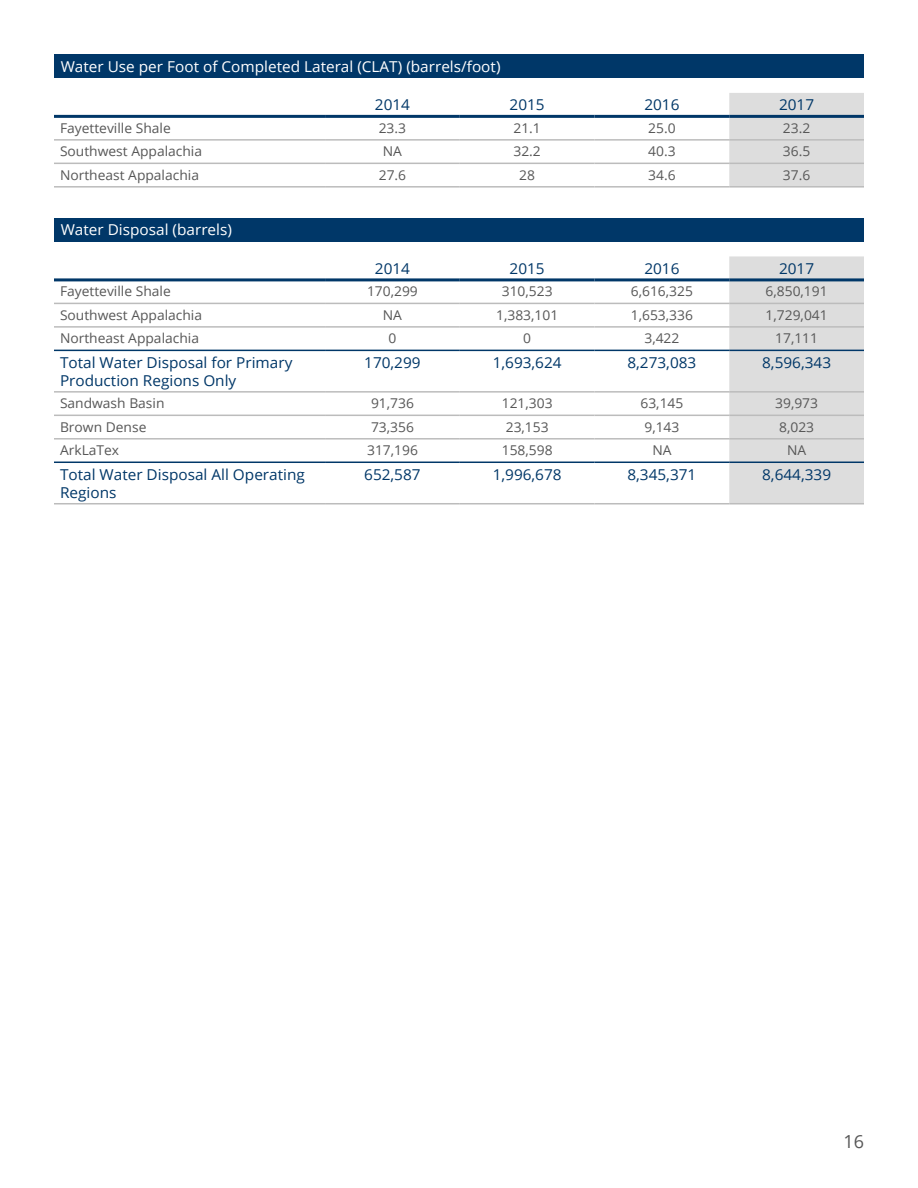
<style>
.page{position:relative;width:918px;height:1188px;background:#fff}
.page>*{position:absolute;margin:0;border:0;box-sizing:border-box;transform-origin:0 0}
.t1{font:18px "Open Sans";color:#575757}
.t2{font:15px/18px "Open Sans";color:#003768}
.t3{font:15px "Open Sans";color:#fff}
.t4{font:13.5px "Open Sans";color:#575757}
</style>
<div class="page">
<div style="left:729px;top:93px;width:135px;height:93px;background:#ddd"></div>
<hr style="left:54px;top:139px;width:271px;height:2px;background:#bcbcbc">
<hr style="left:325px;top:139px;width:135px;height:2px;background:#bcbcbc">
<hr style="left:460px;top:139px;width:135px;height:2px;background:#bcbcbc">
<hr style="left:595px;top:139px;width:134px;height:2px;background:#bcbcbc">
<hr style="left:729px;top:139px;width:135px;height:2px;background:#bcbcbc">
<hr style="left:54px;top:163px;width:271px;height:1px;background:#bcbcbc">
<hr style="left:325px;top:163px;width:135px;height:1px;background:#bcbcbc">
<hr style="left:460px;top:163px;width:135px;height:1px;background:#bcbcbc">
<hr style="left:595px;top:163px;width:134px;height:1px;background:#bcbcbc">
<hr style="left:729px;top:163px;width:135px;height:1px;background:#bcbcbc">
<hr style="left:54px;top:115px;width:271px;height:3px;background:#003768">
<hr style="left:325px;top:115px;width:135px;height:3px;background:#003768">
<hr style="left:460px;top:115px;width:135px;height:3px;background:#003768">
<hr style="left:595px;top:115px;width:134px;height:3px;background:#003768">
<hr style="left:729px;top:115px;width:135px;height:3px;background:#003768">
<hr style="left:54px;top:186px;width:271px;height:2px;background:#bcbcbc">
<hr style="left:325px;top:186px;width:135px;height:2px;background:#bcbcbc">
<hr style="left:460px;top:186px;width:135px;height:2px;background:#bcbcbc">
<hr style="left:595px;top:186px;width:134px;height:2px;background:#bcbcbc">
<hr style="left:729px;top:186px;width:135px;height:2px;background:#bcbcbc">
<div style="left:729px;top:256px;width:135px;height:247px;background:#ddd"></div>
<hr style="left:54px;top:303px;width:271px;height:1px;background:#bcbcbc">
<hr style="left:325px;top:303px;width:135px;height:1px;background:#bcbcbc">
<hr style="left:460px;top:303px;width:135px;height:1px;background:#bcbcbc">
<hr style="left:595px;top:303px;width:134px;height:1px;background:#bcbcbc">
<hr style="left:729px;top:303px;width:135px;height:1px;background:#bcbcbc">
<hr style="left:54px;top:326px;width:271px;height:2px;background:#bcbcbc">
<hr style="left:325px;top:326px;width:135px;height:2px;background:#bcbcbc">
<hr style="left:460px;top:326px;width:135px;height:2px;background:#bcbcbc">
<hr style="left:595px;top:326px;width:134px;height:2px;background:#bcbcbc">
<hr style="left:729px;top:326px;width:135px;height:2px;background:#bcbcbc">
<hr style="left:54px;top:391px;width:271px;height:2px;background:#bcbcbc">
<hr style="left:325px;top:391px;width:135px;height:2px;background:#bcbcbc">
<hr style="left:460px;top:391px;width:135px;height:2px;background:#bcbcbc">
<hr style="left:595px;top:391px;width:134px;height:2px;background:#bcbcbc">
<hr style="left:729px;top:391px;width:135px;height:2px;background:#bcbcbc">
<hr style="left:54px;top:415px;width:271px;height:1px;background:#bcbcbc">
<hr style="left:325px;top:415px;width:135px;height:1px;background:#bcbcbc">
<hr style="left:460px;top:415px;width:135px;height:1px;background:#bcbcbc">
<hr style="left:595px;top:415px;width:134px;height:1px;background:#bcbcbc">
<hr style="left:729px;top:415px;width:135px;height:1px;background:#bcbcbc">
<hr style="left:54px;top:438px;width:271px;height:2px;background:#bcbcbc">
<hr style="left:325px;top:438px;width:135px;height:2px;background:#bcbcbc">
<hr style="left:460px;top:438px;width:135px;height:2px;background:#bcbcbc">
<hr style="left:595px;top:438px;width:134px;height:2px;background:#bcbcbc">
<hr style="left:729px;top:438px;width:135px;height:2px;background:#bcbcbc">
<hr style="left:54px;top:278px;width:271px;height:3px;background:#003768">
<hr style="left:325px;top:278px;width:135px;height:3px;background:#003768">
<hr style="left:460px;top:278px;width:135px;height:3px;background:#003768">
<hr style="left:595px;top:278px;width:134px;height:3px;background:#003768">
<hr style="left:729px;top:278px;width:135px;height:3px;background:#003768">
<hr style="left:54px;top:462px;width:271px;height:1px;background:#003768">
<hr style="left:325px;top:462px;width:135px;height:1px;background:#003768">
<hr style="left:460px;top:462px;width:135px;height:1px;background:#003768">
<hr style="left:595px;top:462px;width:134px;height:1px;background:#003768">
<hr style="left:729px;top:462px;width:135px;height:1px;background:#003768">
<hr style="left:54px;top:350px;width:271px;height:1px;background:#003768">
<hr style="left:325px;top:350px;width:135px;height:1px;background:#003768">
<hr style="left:460px;top:350px;width:135px;height:1px;background:#003768">
<hr style="left:595px;top:350px;width:134px;height:1px;background:#003768">
<hr style="left:729px;top:350px;width:135px;height:1px;background:#003768">
<hr style="left:54px;top:503px;width:271px;height:1px;background:#bcbcbc">
<hr style="left:325px;top:503px;width:135px;height:1px;background:#bcbcbc">
<hr style="left:460px;top:503px;width:135px;height:1px;background:#bcbcbc">
<hr style="left:595px;top:503px;width:134px;height:1px;background:#bcbcbc">
<hr style="left:729px;top:503px;width:135px;height:1px;background:#bcbcbc">
<div style="left:54px;top:54px;width:810px;height:24px;background:#003768"></div>
<div style="left:54px;top:218px;width:810px;height:23px;background:#003768"></div>
<p class="t3" style="left:61px;top:56px;width:441px">Water Use per Foot of Completed Lateral (CLAT) (barrels/foot)</p>
<p class="t2" style="left:375px;top:96px;width:37px">2014</p>
<p class="t2" style="left:510px;top:96px;width:37px">2015</p>
<p class="t2" style="left:644px;top:96px;width:37px">2016</p>
<p class="t2" style="left:779px;top:96px;width:37px">2017</p>
<p class="t4" style="left:60px;top:119px;width:112px">Fayetteville Shale</p>
<p class="t4" style="left:379px;top:119px;width:29px">23.3</p>
<p class="t4" style="left:513px;top:119px;width:29px">21.1</p>
<p class="t4" style="left:648px;top:119px;width:29px">25.0</p>
<p class="t4" style="left:783px;top:119px;width:29px">23.2</p>
<p class="t4" style="left:60px;top:142px;width:144px">Southwest Appalachia</p>
<p class="t4" style="left:383px;top:142px;width:21px">NA</p>
<p class="t4" style="left:513px;top:142px;width:29px">32.2</p>
<p class="t4" style="left:648px;top:142px;width:29px">40.3</p>
<p class="t4" style="left:783px;top:142px;width:29px">36.5</p>
<p class="t4" style="left:60px;top:166px;width:141px">Northeast Appalachia</p>
<p class="t4" style="left:379px;top:166px;width:29px">27.6</p>
<p class="t4" style="left:519px;top:166px;width:17px">28</p>
<p class="t4" style="left:648px;top:166px;width:29px">34.6</p>
<p class="t4" style="left:783px;top:166px;width:29px">37.6</p>
<p class="t3" style="left:61px;top:220px;width:173px">Water Disposal (barrels)</p>
<p class="t2" style="left:375px;top:259px;width:37px">2014</p>
<p class="t2" style="left:510px;top:259px;width:37px">2015</p>
<p class="t2" style="left:644px;top:259px;width:37px">2016</p>
<p class="t2" style="left:779px;top:259px;width:37px">2017</p>
<p class="t4" style="left:60px;top:282px;width:112px">Fayetteville Shale</p>
<p class="t4" style="left:367px;top:282px;width:52px">170,299</p>
<p class="t4" style="left:502px;top:282px;width:52px">310,523</p>
<p class="t4" style="left:631px;top:282px;width:64px">6,616,325</p>
<p class="t4" style="left:766px;top:282px;width:64px">6,850,191</p>
<p class="t4" style="left:60px;top:306px;width:144px">Southwest Appalachia</p>
<p class="t4" style="left:383px;top:306px;width:21px">NA</p>
<p class="t4" style="left:496px;top:306px;width:64px">1,383,101</p>
<p class="t4" style="left:631px;top:306px;width:64px">1,653,336</p>
<p class="t4" style="left:766px;top:306px;width:64px">1,729,041</p>
<p class="t4" style="left:60px;top:329px;width:141px">Northeast Appalachia</p>
<p class="t4" style="left:389px;top:329px;width:9px">0</p>
<p class="t4" style="left:523px;top:329px;width:9px">0</p>
<p class="t4" style="left:644px;top:329px;width:37px">3,422</p>
<p class="t4" style="left:775px;top:329px;width:44px">17,111</p>
<p class="t2" style="left:60px;top:353px;width:234px">Total Water Disposal for Primary<br>Production Regions Only</p>
<p class="t2" style="left:364px;top:353px;width:58px">170,299</p>
<p class="t2" style="left:493px;top:353px;width:71px">1,693,624</p>
<p class="t2" style="left:627px;top:353px;width:71px">8,273,083</p>
<p class="t2" style="left:762px;top:353px;width:71px">8,596,343</p>
<p class="t4" style="left:60px;top:394px;width:106px">Sandwash Basin</p>
<p class="t4" style="left:371px;top:394px;width:44px">91,736</p>
<p class="t4" style="left:502px;top:394px;width:52px">121,303</p>
<p class="t4" style="left:640px;top:394px;width:44px">63,145</p>
<p class="t4" style="left:775px;top:394px;width:44px">39,973</p>
<p class="t4" style="left:60px;top:417px;width:88px">Brown Dense</p>
<p class="t4" style="left:371px;top:417px;width:44px">73,356</p>
<p class="t4" style="left:506px;top:417px;width:44px">23,153</p>
<p class="t4" style="left:644px;top:417px;width:37px">9,143</p>
<p class="t4" style="left:779px;top:417px;width:37px">8,023</p>
<p class="t4" style="left:60px;top:441px;width:61px">ArkLaTex</p>
<p class="t4" style="left:367px;top:441px;width:52px">317,196</p>
<p class="t4" style="left:502px;top:441px;width:52px">158,598</p>
<p class="t4" style="left:652px;top:441px;width:21px">NA</p>
<p class="t4" style="left:787px;top:441px;width:21px">NA</p>
<p class="t2" style="left:60px;top:465px;width:246px">Total Water Disposal All Operating<br>Regions</p>
<p class="t2" style="left:364px;top:465px;width:58px">652,587</p>
<p class="t2" style="left:493px;top:465px;width:71px">1,996,678</p>
<p class="t2" style="left:627px;top:465px;width:71px">8,345,371</p>
<p class="t2" style="left:762px;top:465px;width:71px">8,644,339</p>
<h1 class="t1" style="left:843px;top:1129px;width:22px">16</h1>
</div>
